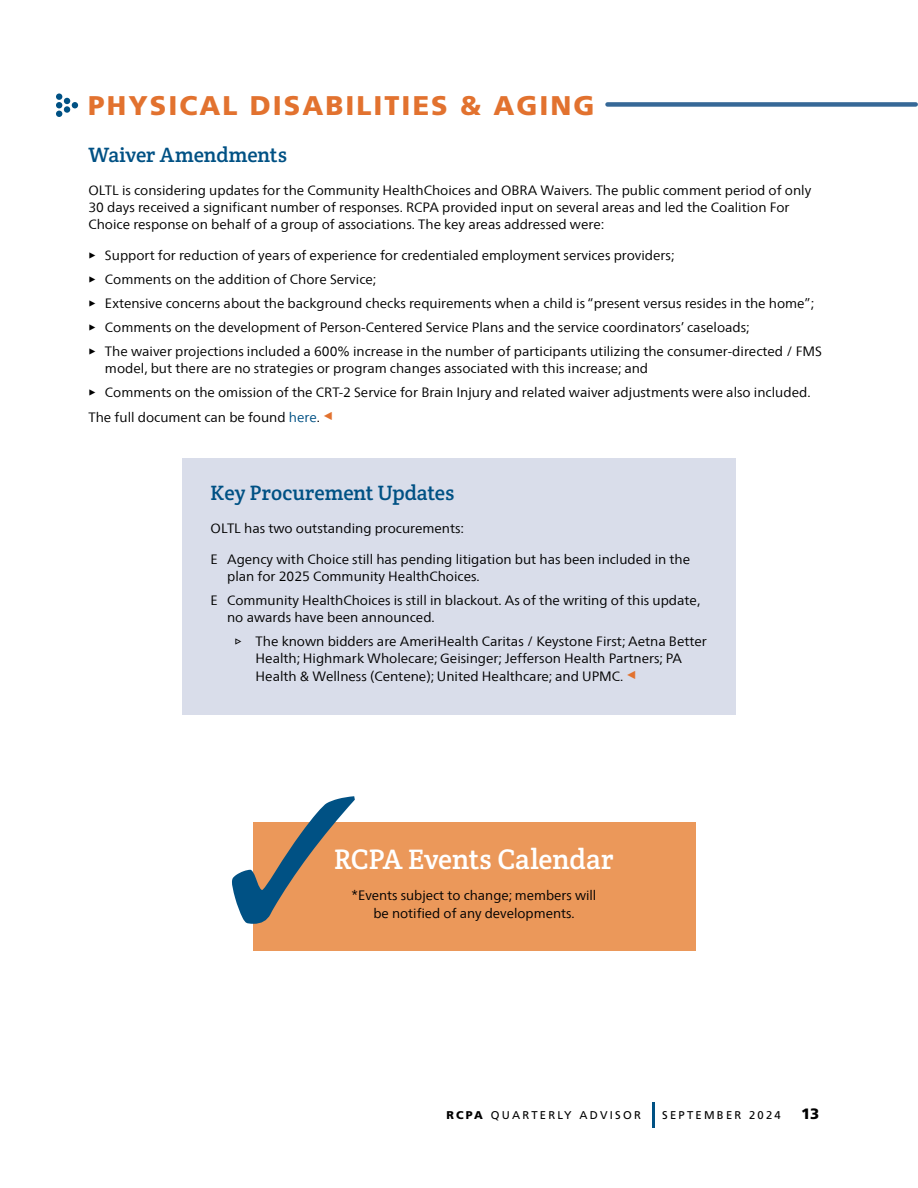
<style>
.page{position:relative;width:918px;height:1188px;background:#fff}
.page>*{position:absolute;margin:0;border:0;box-sizing:border-box;transform-origin:0 0}
.t1{font:28.5px "Crete Round";letter-spacing:-.005em;color:#fff}
.t2{font:900 27px "Frutiger LT Std";letter-spacing:.075em;color:#e2722f}
.t3{font:21px "Crete Round";letter-spacing:-.005em;color:#005184}
.t4{font:900 15px "Frutiger LT Std";color:#000}
.t5{font:13.5px/17.2px "Frutiger Neue LT Com";color:#000}
.t6{font:11.25px "Frutiger LT Std";letter-spacing:.2em;color:#000}
.s1{color:#005184}
.s2{font-weight:900}
</style>
<div class="page">
<hr style="left:652px;top:1102px;width:3px;height:25px;background:#005184">
<div style="left:182px;top:458px;width:554px;height:257px;background:#d9ddea"></div>
<div style="left:253px;top:822px;width:442px;height:128px;background:#eb985a"></div>
<div style="left:608px;top:102px;width:308px;height:5px;background:#366897"></div>
<h2 class="t2" style="left:88px;top:89px;width:508px">PHYSICAL DISABILITIES &amp; AGING</h2>
<h3 class="t3" style="left:88px;top:141px;width:200px">Waiver Amendments</h3>
<p class="t5" style="left:88px;top:181px;width:724px">OLTL is considering updates for the Community HealthChoices and OBRA Waivers. The public comment period of only<br>30 days received a significant number of responses. RCPA provided input on several areas and led the Coalition For<br>Choice response on behalf of a group of associations. The key areas addressed were:</p>
<p class="t5" style="left:105px;top:243px;width:719px;line-height:24px">Support for reduction of years of experience for credentialed employment services providers;<br>Comments on the addition of Chore Service;<br>Extensive concerns about the background checks requirements when a child is “present versus resides in the home”; Comments on the development of Person-Centered Service Plans and the service coordinators’ caseloads;<br>The waiver projections included a 600% increase in the number of participants utilizing the consumer-directed / FMS</p>
<p class="t5" style="left:105px;top:360px;width:545px">model, but there are no strategies or program changes associated with this increase; and</p>
<p class="t5" style="left:105px;top:384px;width:707px">Comments on the omission of the CRT-2 Service for Brain Injury and related waiver adjustments were also included.</p>
<p class="t5" style="left:88px;top:408px;width:233px">The full document can be found <span class="s1">here</span>.</p>
<h3 class="t3" style="left:211px;top:479px;width:245px">Key Procurement Updates</h3>
<p class="t5" style="left:211px;top:519px;width:255px">OLTL has two outstanding procurements:</p>
<p class="t5" style="left:227px;top:550px;width:465px;text-indent:-16px">E Agency with Choice still has pending litigation but has been included in the plan for 2025 Community HealthChoices.</p>
<p class="t5" style="left:227px;top:591px;width:475px;text-indent:-16px">E Community HealthChoices is still in blackout. As of the writing of this update, no awards have been announced.</p>
<p class="t5" style="left:256px;top:632px;width:453px">The known bidders are AmeriHealth Caritas / Keystone First; Aetna Better<br>Health; Highmark Wholecare; Geisinger; Jefferson Health Partners; PA<br>Health &amp; Wellness (Centene); United Healthcare; and UPMC.</p>
<p class="t5" style="left:223px;top:905px;width:353px"><span class="s1">✓</span> be notified of any developments.</p>
<h1 class="t1" style="left:334px;top:841px;width:281px">RCPA Events Calendar</h1>
<p class="t5" style="left:352px;top:887px;width:246px">*Events subject to change; members will</p>
<p class="t6" style="left:446px;top:1108px;width:196px"><span class="s2">RCPA</span> QUARTERLY ADVISOR</p>
<p class="t6" style="left:662px;top:1108px;width:120px">SEPTEMBER 2024</p>
<p class="t4" style="left:801px;top:1104px;width:20px">13</p>
</div>
